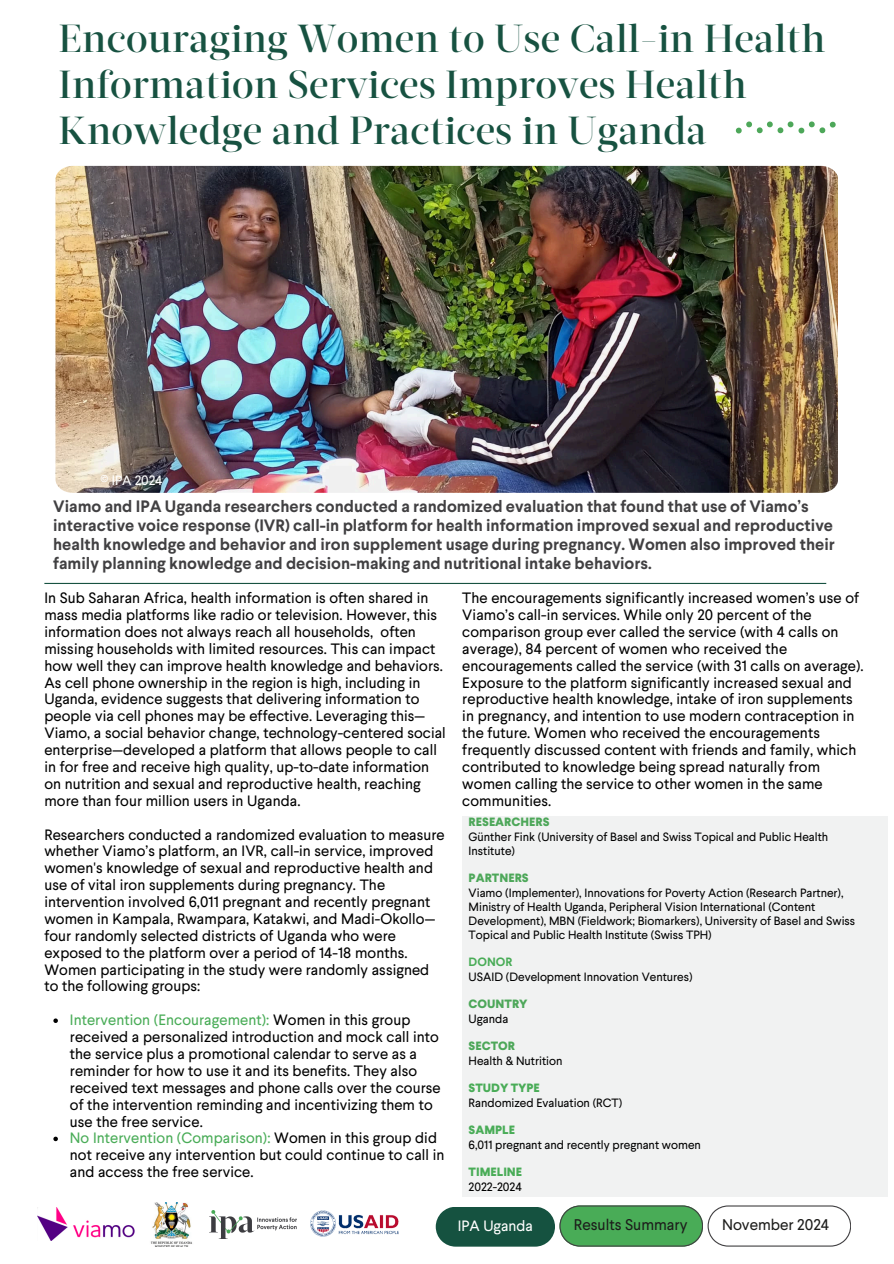
<style>
.page{position:relative;width:894px;height:1264px;background:#fff}
.page>*{position:absolute;margin:0;border:0;box-sizing:border-box;transform-origin:0 0}
.t1{font:500 39px/46.2px "Acta Display";letter-spacing:.005em;color:#175241}
.t2{font:700 16.5px/19.2px "Larsseit";color:#414042}
.t3{font:15.45px "Larsseit";color:#1d1d1b}
.t4{font:15px/16.8px "Larsseit";letter-spacing:.005em;color:#000}
.t5{font:15px "Larsseit";color:#fff}
.t6{font:13.5px "Larsseit";color:#fff}
.t7{font:12px/14px "Larsseit";color:#000}
.t8{font:800 12px "Larsseit";color:#4da759}
.t9{font:800 12px "Larsseit";color:#49ac57}
.t10{font:700 12px "Larsseit";color:#49ac57}
.s1{font-weight:800;color:#49ac57}
.s2{color:#49ac57}
</style>
<div class="page">
<svg style="left:735px;top:121px;width:100px;height:13px"></svg>
<div style="left:462px;top:816px;width:425px;height:380px;background:#f1f2f2"></div>
<hr style="left:44px;top:583px;width:782px;height:1px;background:#175241">
<img style="left:37px;top:1207px;width:97px;height:33px">
<svg style="left:435px;top:1205px;width:415px;height:41px"></svg>
<img style="left:55px;top:166px;width:782px;height:327px">
<img style="left:209px;top:1210px;width:87px;height:28px">
<img style="left:151px;top:1202px;width:41px;height:44px">
<img style="left:311px;top:1210px;width:88px;height:27px">
<svg style="left:53px;top:1018px;width:5px;height:4px"></svg>
<svg style="left:53px;top:1136px;width:5px;height:5px"></svg>
<h1 class="t1" style="left:59px;top:16px;width:768px">Encouraging Women to Use Call-in Health<br>Information Services Improves Health<br>Knowledge and Practices in Uganda</h1>
<h3 class="t6" style="left:101px;top:471px;width:63px">© IPA 2024</h3>
<p class="t2" style="left:53px;top:498px;width:783px">Viamo and IPA Uganda researchers conducted a randomized evaluation that found that use of Viamo’s interactive voice response (IVR) call-in platform for health information improved sexual and reproductive health knowledge and behavior and iron supplement usage during pregnancy. Women also improved their family planning knowledge and decision-making and nutritional intake behaviors.</p>
<p class="t4" style="left:462px;top:589px;width:403px">The encouragements significantly increased women’s use of Viamo’s call-in services. While only 20 percent of the comparison group ever called the service (with 4 calls on average), 84 percent of women who received the encouragements called the service (with 31 calls on average).<br>Exposure to the platform significantly increased sexual and reproductive health knowledge, intake of iron supplements in pregnancy, and intention to use modern contraception in the future. Women who received the encouragements frequently discussed content with friends and family, which contributed to knowledge being spread naturally from women calling the service to other women in the same communities.</p>
<p class="t8" style="left:468px;top:817px;width:82px">RESEARCHERS</p>
<p class="t7" style="left:468px;top:830px;width:361px">Günther Fink (University of Basel and Swiss Topical and Public Health<br>Institute)</p>
<p class="t8" style="left:468px;top:873px;width:62px">PARTNERS</p>
<p class="t7" style="left:468px;top:886px;width:388px">Viamo (Implementer), Innovations for Poverty Action (Research Partner), Ministry of Health Uganda, Peripheral Vision International (Content Development), MBN (Fieldwork; Biomarkers), University of Basel and Swiss Topical and Public Health Institute (Swiss TPH)</p>
<p class="t10" style="left:468px;top:957px;width:45px">DONOR</p>
<p class="t7" style="left:468px;top:970px;width:225px">USAID (Development Innovation Ventures)</p>
<p class="t8" style="left:468px;top:999px;width:60px">COUNTRY</p>
<p class="t7" style="left:468px;top:1012px;width:41px">Uganda</p>
<p class="t8" style="left:468px;top:1041px;width:48px">SECTOR</p>
<p class="t7" style="left:468px;top:1054px;width:95px">Health &amp; Nutrition</p>
<p class="t9" style="left:468px;top:1083px;width:73px">STUDY TYPE</p>
<p class="t7" style="left:468px;top:1096px;width:155px">Randomized Evaluation (RCT)</p>
<h5 class="t9" style="left:468px;top:1125px;width:48px">SAMPLE</h5>
<p class="t7" style="left:468px;top:1138px;width:234px">6,011 pregnant and recently pregnant women</p>
<p class="t7" style="left:468px;top:1164px;width:55px;line-height:15px"><span class="s1">TIMELINE<br></span>2022-2024</p>
<h3 class="t4" style="left:44px;top:589px;width:403px">In Sub Saharan Africa, health information is often shared in mass media platforms like radio or television. However, this information does not always reach all households, often missing households with limited resources. This can impact how well they can improve health knowledge and behaviors.<br>As cell phone ownership in the region is high, including in Uganda, evidence suggests that delivering information to people via cell phones may be effective. Leveraging this— Viamo, a social behavior change, technology-centered social enterprise—developed a platform that allows people to call in for free and receive high quality, up-to-date information on nutrition and sexual and reproductive health, reaching more than four million users in Uganda.</h3>
<p class="t4" style="left:44px;top:825px;width:402px">Researchers conducted a randomized evaluation to measure whether Viamo’s platform, an IVR, call-in service, improved women's knowledge of sexual and reproductive health and use of vital iron supplements during pregnancy. The intervention involved 6,011 pregnant and recently pregnant women in Kampala, Rwampara, Katakwi, and Madi-Okollo— four randomly selected districts of Uganda who were exposed to the platform over a period of 14-18 months.<br>Women participating in the study were randomly assigned to the following groups:</p>
<p class="t4" style="left:70px;top:1011px;width:372px"><span class="s2">Intervention (Encouragement):</span> Women in this group received a personalized introduction and mock call into the service plus a promotional calendar to serve as a reminder for how to use it and its benefits. They also received text messages and phone calls over the course of the intervention reminding and incentivizing them to use the free service.</p>
<h3 class="t4" style="left:70px;top:1129px;width:376px"><span class="s2">No Intervention (Comparison):</span> Women in this group did not receive any intervention but could continue to call in and access the free service.</h3>
<p class="t5" style="left:458px;top:1215px;width:76px">IPA Uganda</p>
<h2 class="t3" style="left:573px;top:1213px;width:115px">Results Summary</h2>
<h4 class="t3" style="left:721px;top:1213px;width:109px">November 2024</h4>
</div>
